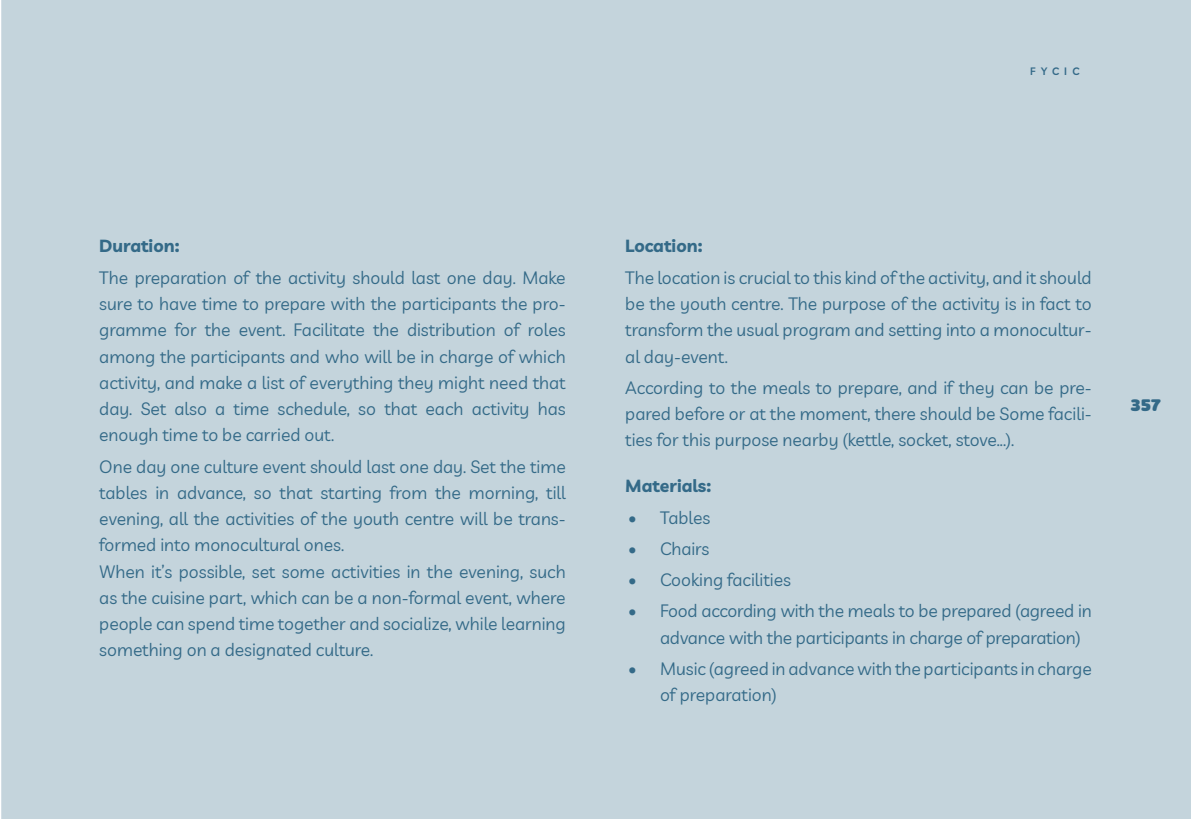
<style>
.page{position:relative;width:1191px;height:819px;background:#fff}
.page>*{position:absolute;margin:0;border:0;box-sizing:border-box;transform-origin:0 0}
.t1{font:17.5px/26.2px "Livvic";color:#346a88;text-align:justify}
.t2{font:700 17.5px "Livvic";color:#346a88}
.t3{font:17.5px "Coiny Cyrillic";color:#346a88}
.t4{font:600 10.5px "Livvic";letter-spacing:.5em;color:#346a88}
</style>
<div class="page">
<div style="left:1px;top:0;width:1190px;height:819px;background:#c4d4dc"></div>
<p class="t4" style="left:1030px;top:63px;width:51px">FYCIC</p>
<p class="t2" style="left:99px;top:232px;width:82px">Duration:</p>
<p class="t1" style="left:99px;top:263px;width:468px">The preparation of the activity should last one day. Make sure to have time to prepare with the participants the pro&shy;gramme for the event. Facilitate the distribution of roles among the participants and who will be in charge of which activity, and make a list of everything they might need that day. Set also a time schedule, so that each activity has enough time to be carried out.</p>
<p class="t1" style="left:99px;top:452px;width:468px">One day one culture event should last one day. Set the time tables in advance, so that starting from the morning, till evening, all the activities of the youth centre will be trans&shy;formed into monocultural ones.</p>
<p class="t1" style="left:99px;top:557px;width:468px">When it’s possible, set some activities in the evening, such as the cuisine part, which can be a non-formal event, where people can spend time together and socialize, while learning something on a designated culture.</p>
<p class="t2" style="left:625px;top:232px;width:79px">Location:</p>
<p class="t1" style="left:625px;top:263px;width:468px">The location is crucial to this kind of the activity, and it should be the youth centre. The purpose of the activity is in fact to transform the usual program and setting into a monocultur&shy;al day-event.</p>
<p class="t1" style="left:625px;top:373px;width:468px">According to the meals to prepare, and if they can be pre&shy;pared before or at the moment, there should be Some facili&shy;ties for this purpose nearby (kettle, socket, stove...).</p>
<p class="t2" style="left:625px;top:472px;width:87px">Materials:</p>
<p class="t1" style="left:628px;top:503px;width:83px">• Tables</p>
<p class="t1" style="left:628px;top:534px;width:83px">• Chairs</p>
<p class="t1" style="left:628px;top:565px;width:164px">• Cooking facilities</p>
<p class="t1" style="left:660px;top:597px;width:433px;text-indent:-32px">• Food according with the meals to be prepared (agreed in advance with the participants in charge of preparation)</p>
<p class="t1" style="left:660px;top:654px;width:433px;text-indent:-32px">• Music (agreed in advance with the participants in charge of preparation)</p>
<p class="t3" style="left:1130px;top:390px;width:32px">357</p>
</div>
